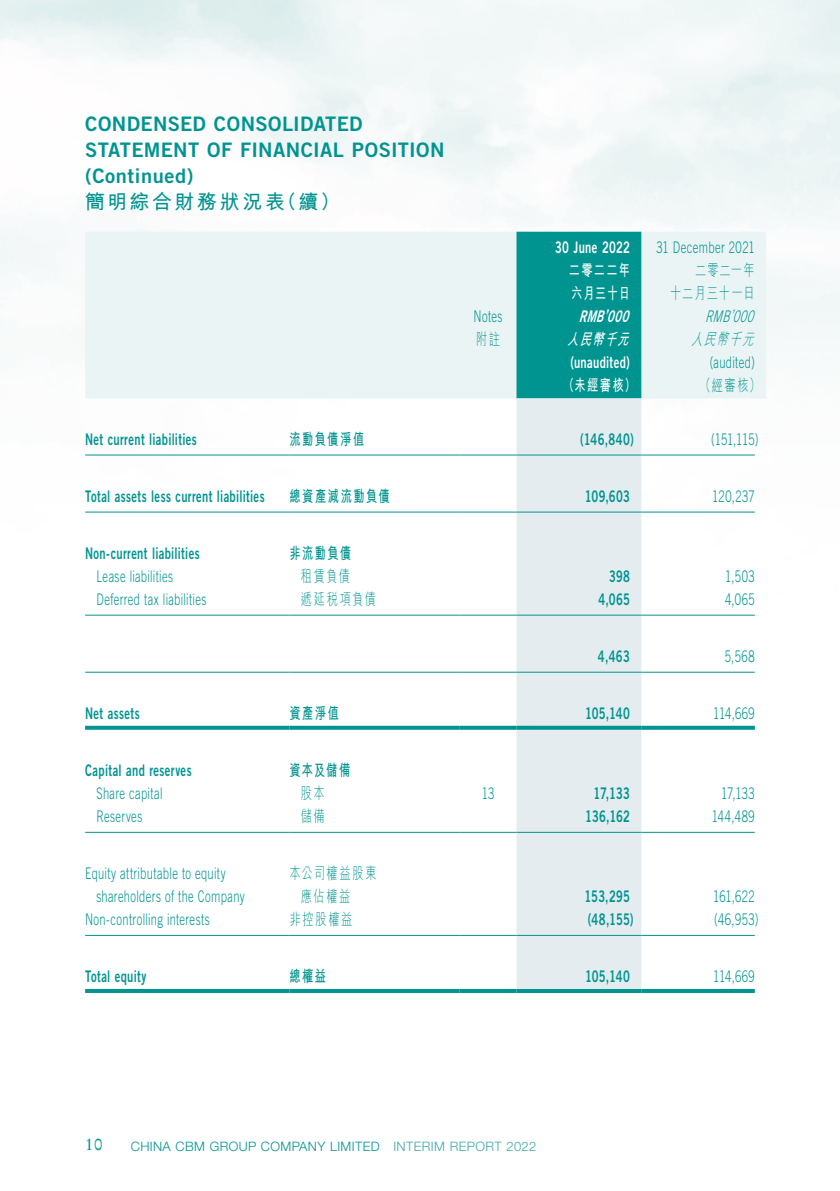
<style>
.page{position:relative;width:840px;height:1191px;background:#fff}
.page>*{position:absolute;margin:0;border:0;box-sizing:border-box;transform-origin:0 0}
.t1{font:20px/26px "Trade Gothic LT Std Bd 2";letter-spacing:.015em;color:#009491}
.t2{font:700 20px "M Hei HK";letter-spacing:.12em;color:#009491}
.t3{font:17px "Stempel Garamond LT Std";color:#009491}
.t4{font:300 16px/23px "Trade Gothic LT Std";letter-spacing:.03em;color:#009491;scale:.7 1}
.t5{font:16px "Trade Gothic LT Std Bd 2";letter-spacing:.03em;color:#009491;scale:.7 1}
.t6{font:300 16px/23px "M Hei HK";letter-spacing:.14em;color:#009491;scale:.7 1}
.t7{font:700 16px "M Hei HK";letter-spacing:.14em;color:#009491;scale:.7 1}
.t8{font:16px "Trade Gothic LT Std Bd 2";letter-spacing:.025em;color:#fff;scale:.7 1}
.t9{font:700 16px/23px "M Hei HK";letter-spacing:.115em;color:#fff;scale:.7 1}
.t10{font:300 16px/23px "M Hei HK";letter-spacing:.085em;color:#009491;text-align:right;scale:.7 1}
.t11{font:italic 16px "Trade Gothic LT Std Bd 2";color:#fff;scale:.7 1}
.t12{font:italic 300 16px "Trade Gothic LT Std";color:#009491;scale:.7 1}
.t13{font:italic 700 16px "M Hei HK";color:#fff;scale:.7 1}
.t14{font:italic 300 16px "M Hei HK";color:#009491;scale:.7 1}
.t15{font:300 13px "Helvetica Neue LT Std";letter-spacing:.03em;color:#009491}
.s1{color:#40a9a6}
</style>
<div class="page">
<img style="left:0;top:0;width:839px;height:616px">
<div style="left:85px;top:232px;width:680px;height:166px;background:#ebf4f4"></div>
<div style="left:516px;top:232px;width:125px;height:166px;background:#009491"></div>
<div style="left:516px;top:398px;width:125px;height:591px;background:#e5ecef"></div>
<hr style="left:85px;top:454px;width:204px;height:1px;background:#009491">
<hr style="left:289px;top:454px;width:170px;height:1px;background:#009491">
<hr style="left:459px;top:454px;width:57px;height:1px;background:#009491">
<hr style="left:516px;top:454px;width:125px;height:1px;background:#009491">
<hr style="left:641px;top:454px;width:113px;height:1px;background:#009491">
<hr style="left:85px;top:511px;width:204px;height:1px;background:#009491">
<hr style="left:289px;top:511px;width:170px;height:1px;background:#009491">
<hr style="left:459px;top:511px;width:57px;height:1px;background:#009491">
<hr style="left:516px;top:511px;width:125px;height:1px;background:#009491">
<hr style="left:641px;top:511px;width:113px;height:1px;background:#009491">
<hr style="left:85px;top:614px;width:204px;height:1px;background:#009491">
<hr style="left:289px;top:614px;width:170px;height:1px;background:#009491">
<hr style="left:459px;top:614px;width:57px;height:1px;background:#009491">
<hr style="left:516px;top:614px;width:125px;height:1px;background:#009491">
<hr style="left:641px;top:614px;width:113px;height:1px;background:#009491">
<hr style="left:85px;top:671px;width:204px;height:1px;background:#009491">
<hr style="left:289px;top:671px;width:170px;height:1px;background:#009491">
<hr style="left:459px;top:671px;width:57px;height:1px;background:#009491">
<hr style="left:516px;top:671px;width:125px;height:1px;background:#009491">
<hr style="left:641px;top:671px;width:113px;height:1px;background:#009491">
<svg style="left:85px;top:725px;width:204px;height:4px"></svg>
<svg style="left:289px;top:725px;width:170px;height:4px"></svg>
<svg style="left:459px;top:725px;width:57px;height:4px"></svg>
<svg style="left:516px;top:725px;width:125px;height:4px"></svg>
<svg style="left:641px;top:725px;width:113px;height:4px"></svg>
<hr style="left:85px;top:832px;width:204px;height:1px;background:#009491">
<hr style="left:289px;top:832px;width:170px;height:1px;background:#009491">
<hr style="left:459px;top:832px;width:57px;height:1px;background:#009491">
<hr style="left:516px;top:832px;width:125px;height:1px;background:#009491">
<hr style="left:641px;top:832px;width:113px;height:1px;background:#009491">
<hr style="left:85px;top:935px;width:204px;height:1px;background:#009491">
<hr style="left:289px;top:935px;width:170px;height:1px;background:#009491">
<hr style="left:459px;top:935px;width:57px;height:1px;background:#009491">
<hr style="left:516px;top:935px;width:125px;height:1px;background:#009491">
<hr style="left:641px;top:935px;width:113px;height:1px;background:#009491">
<hr style="left:85px;top:989px;width:204px;height:4px;background:#009491">
<hr style="left:289px;top:989px;width:170px;height:4px;background:#009491">
<hr style="left:459px;top:989px;width:57px;height:4px;background:#009491">
<hr style="left:516px;top:989px;width:125px;height:4px;background:#009491">
<hr style="left:641px;top:989px;width:113px;height:4px;background:#009491">
<p class="t1" style="left:85px;top:111px;width:361px">CONDENSED CONSOLIDATED<br>STATEMENT OF FINANCIAL POSITION (Continued)</p>
<p class="t2" style="left:85px;top:187px;width:256px">簡明綜合財務狀況表（續）</p>
<p class="t8" style="left:555px;top:237px;width:108px">30 June 2022</p>
<p class="t4" style="left:656px;top:235px;width:142px">31 December 2021</p>
<p class="t9" style="left:568px;top:257px;width:89px">二零二二年六月三十日</p>
<p class="t10" style="left:670px;top:258px;width:122px">二零二一年<br>十二月三十一日</p>
<p class="t4" style="left:473px;top:304px;width:43px">Notes</p>
<p class="t11" style="left:578px;top:306px;width:80px">RMB’000</p>
<p class="t12" style="left:704px;top:306px;width:77px">RMB’000</p>
<p class="t6" style="left:475px;top:327px;width:36px">附註</p>
<p class="t13" style="left:567px;top:327px;width:97px">人民幣千元</p>
<p class="t14" style="left:690px;top:331px;width:96px">人民幣千元</p>
<p class="t8" style="left:570px;top:352px;width:86px">(unaudited)</p>
<p class="t4" style="left:709px;top:350px;width:66px">(audited)</p>
<p class="t9" style="left:563px;top:372px;width:105px">（未經審核）</p>
<p class="t6" style="left:699px;top:373px;width:88px">（經審核）</p>
<p class="t5" style="left:85px;top:429px;width:161px">Net current liabilities</p>
<p class="t7" style="left:289px;top:427px;width:108px">流動負債淨值</p>
<p class="t5" style="left:580px;top:429px;width:78px">(146,840)</p>
<p class="t4" style="left:710px;top:427px;width:69px">(151,115)</p>
<p class="t5" style="left:85px;top:486px;width:258px">Total assets less current liabilities</p>
<p class="t7" style="left:289px;top:484px;width:145px">總資產減流動負債</p>
<p class="t5" style="left:584px;top:486px;width:66px">109,603</p>
<p class="t4" style="left:711px;top:484px;width:62px">120,237</p>
<p class="t5" style="left:85px;top:543px;width:165px">Non-current liabilities</p>
<p class="t7" style="left:289px;top:541px;width:89px">非流動負債</p>
<p class="t4" style="left:96px;top:564px;width:111px">Lease liabilities</p>
<p class="t6" style="left:300px;top:564px;width:72px">租賃負債</p>
<p class="t5" style="left:608px;top:566px;width:31px">398</p>
<p class="t4" style="left:724px;top:564px;width:44px">1,503</p>
<p class="t4" style="left:96px;top:587px;width:159px">Deferred tax liabilities</p>
<p class="t6" style="left:300px;top:587px;width:109px">遞延稅項負債</p>
<p class="t5" style="left:598px;top:589px;width:47px">4,065</p>
<p class="t4" style="left:724px;top:587px;width:44px">4,065</p>
<p class="t5" style="left:597px;top:646px;width:47px">4,463</p>
<p class="t4" style="left:724px;top:645px;width:45px">5,568</p>
<p class="t5" style="left:85px;top:703px;width:79px">Net assets</p>
<p class="t7" style="left:289px;top:701px;width:72px">資產淨值</p>
<p class="t5" style="left:585px;top:703px;width:65px">105,140</p>
<p class="t4" style="left:712px;top:702px;width:61px">114,669</p>
<p class="t5" style="left:85px;top:760px;width:153px">Capital and reserves</p>
<p class="t7" style="left:289px;top:758px;width:88px">資本及儲備</p>
<p class="t4" style="left:96px;top:782px;width:96px">Share capital</p>
<p class="t6" style="left:300px;top:781px;width:35px">股本</p>
<p class="t4" style="left:481px;top:782px;width:20px">13</p>
<p class="t5" style="left:593px;top:783px;width:54px">17,133</p>
<p class="t4" style="left:720px;top:782px;width:50px">17,133</p>
<p class="t4" style="left:96px;top:805px;width:67px">Reserves</p>
<p class="t6" style="left:300px;top:804px;width:36px">儲備</p>
<p class="t5" style="left:585px;top:806px;width:65px">136,162</p>
<p class="t4" style="left:711px;top:805px;width:63px">144,489</p>
<p class="t4" style="left:96px;top:862px;width:213px;text-indent:-11px">Equity attributable to equity shareholders of the Company</p>
<p class="t6" style="left:300px;top:861px;width:110px;text-indent:-11px">本公司權益股東應佔權益</p>
<p class="t5" style="left:584px;top:886px;width:67px">153,295</p>
<p class="t4" style="left:712px;top:885px;width:61px">161,622</p>
<p class="t4" style="left:85px;top:908px;width:179px">Non-controlling interests</p>
<p class="t6" style="left:289px;top:907px;width:91px">非控股權益</p>
<p class="t5" style="left:587px;top:909px;width:67px">(48,155)</p>
<p class="t4" style="left:714px;top:908px;width:65px">(46,953)</p>
<p class="t5" style="left:85px;top:966px;width:89px">Total equity</p>
<p class="t7" style="left:289px;top:965px;width:54px">總權益</p>
<p class="t5" style="left:585px;top:966px;width:65px">105,140</p>
<p class="t4" style="left:712px;top:965px;width:61px">114,669</p>
<p class="t3" style="left:85px;top:1134px;width:19px">10</p>
<p class="t15" style="left:131px;top:1138px;width:407px">CHINA CBM GROUP COMPANY LIMITED <span class="s1">INTERIM REPORT 2022</span></p>
</div>
